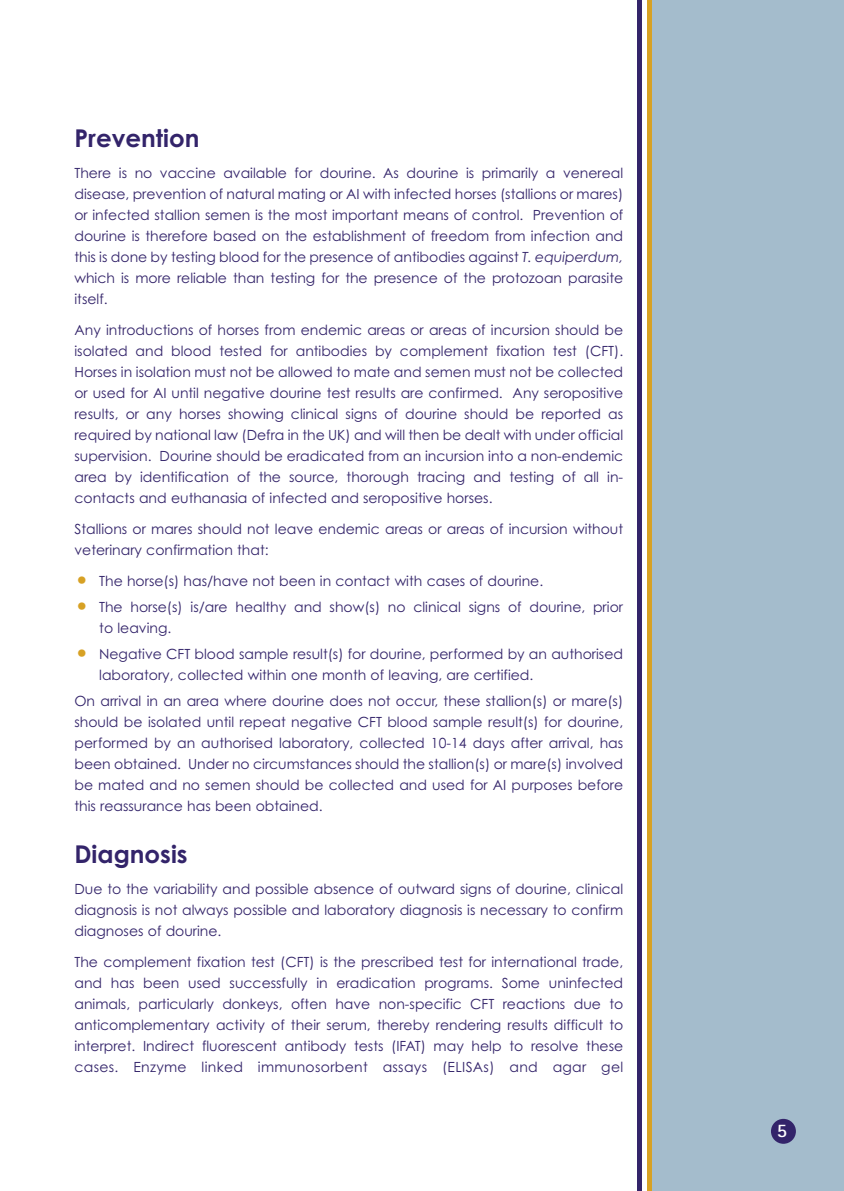
<style>
.page{position:relative;width:844px;height:1191px;background:#fff}
.page>*{position:absolute;margin:0;border:0;box-sizing:border-box;transform-origin:0 0}
.t1{font:700 24.5px "Century Gothic";color:#33246a}
.t2{font:700 19.25px "Rotis Sans Serif";color:#fff}
.t3{font:14px/21px "Century Gothic";color:#33246a;text-align:justify}
.s1{font-style:italic}
.s2{font-size:24.5px;color:#d7a124}
</style>
<div class="page">
<div style="left:650px;top:0;width:193px;height:1191px;background:#a4bccc"></div>
<div style="left:646px;top:0;width:5px;height:1191px;background:#d7a124"></div>
<div style="left:636px;top:0;width:5px;height:1191px;background:#33246a"></div>
<div style="left:770px;top:1118px;width:25px;height:25px;background:#33246a;border-radius:50%"></div>
<h1 class="t1" style="left:74px;top:125px;width:126px">Prevention</h1>
<p class="t3" style="left:74px;top:163px;width:550px">There is no vaccine available for dourine. As dourine is primarily a venereal disease, prevention of natural mating or AI with infected horses (stallions or mares) or infected stallion semen is the most important means of control. Prevention of dourine is therefore based on the establishment of freedom from infection and this is done by testing blood for the presence of antibodies against <span class="s1">T. equiperdum, </span>which is more reliable than testing for the presence of the protozoan parasite itself.</p>
<p class="t3" style="left:74px;top:320px;width:550px">Any introductions of horses from endemic areas or areas of incursion should be isolated and blood tested for antibodies by complement fixation test (CFT).<br>Horses in isolation must not be allowed to mate and semen must not be collected or used for AI until negative dourine test results are confirmed. Any seropositive results, or any horses showing clinical signs of dourine should be reported as required by national law (Defra in the UK) and will then be dealt with under official supervision. Dourine should be eradicated from an incursion into a non-endemic area by identification of the source, thorough tracing and testing of all in&shy;contacts and euthanasia of infected and seropositive horses.</p>
<p class="t3" style="left:74px;top:519px;width:550px">Stallions or mares should not leave endemic areas or areas of incursion without veterinary confirmation that:</p>
<p class="t3" style="left:74px;top:571px;width:470px"><span class="s2">•</span> The horse(s) has/have not been in contact with cases of dourine.</p>
<p class="t3" style="left:99px;top:597px;width:525px;text-indent:-25px"><span class="s2">•</span> The horse(s) is/are healthy and show(s) no clinical signs of dourine, prior to leaving.</p>
<p class="t3" style="left:99px;top:644px;width:525px;text-indent:-25px"><span class="s2">•</span> Negative CFT blood sample result(s) for dourine, performed by an authorised laboratory, collected within one month of leaving, are certified.</p>
<p class="t3" style="left:74px;top:691px;width:550px">On arrival in an area where dourine does not occur, these stallion(s) or mare(s) should be isolated until repeat negative CFT blood sample result(s) for dourine, performed by an authorised laboratory, collected 10-14 days after arrival, has been obtained. Under no circumstances should the stallion(s) or mare(s) involved be mated and no semen should be collected and used for AI purposes before this reassurance has been obtained.</p>
<h1 class="t1" style="left:74px;top:840px;width:115px">Diagnosis</h1>
<p class="t3" style="left:74px;top:878px;width:550px">Due to the variability and possible absence of outward signs of dourine, clinical diagnosis is not always possible and laboratory diagnosis is necessary to confirm diagnoses of dourine.</p>
<p class="t3" style="left:74px;top:951px;width:550px">The complement fixation test (CFT) is the prescribed test for international trade, and has been used successfully in eradication programs. Some uninfected animals, particularly donkeys, often have non-specific CFT reactions due to anticomplementary activity of their serum, thereby rendering results difficult to interpret. Indirect fluorescent antibody tests (IFAT) may help to resolve these cases. Enzyme linked immunosorbent assays (ELISAs) and agar gel</p>
<h2 class="t2" style="left:776px;top:1123px;width:12px">5</h2>
</div>
